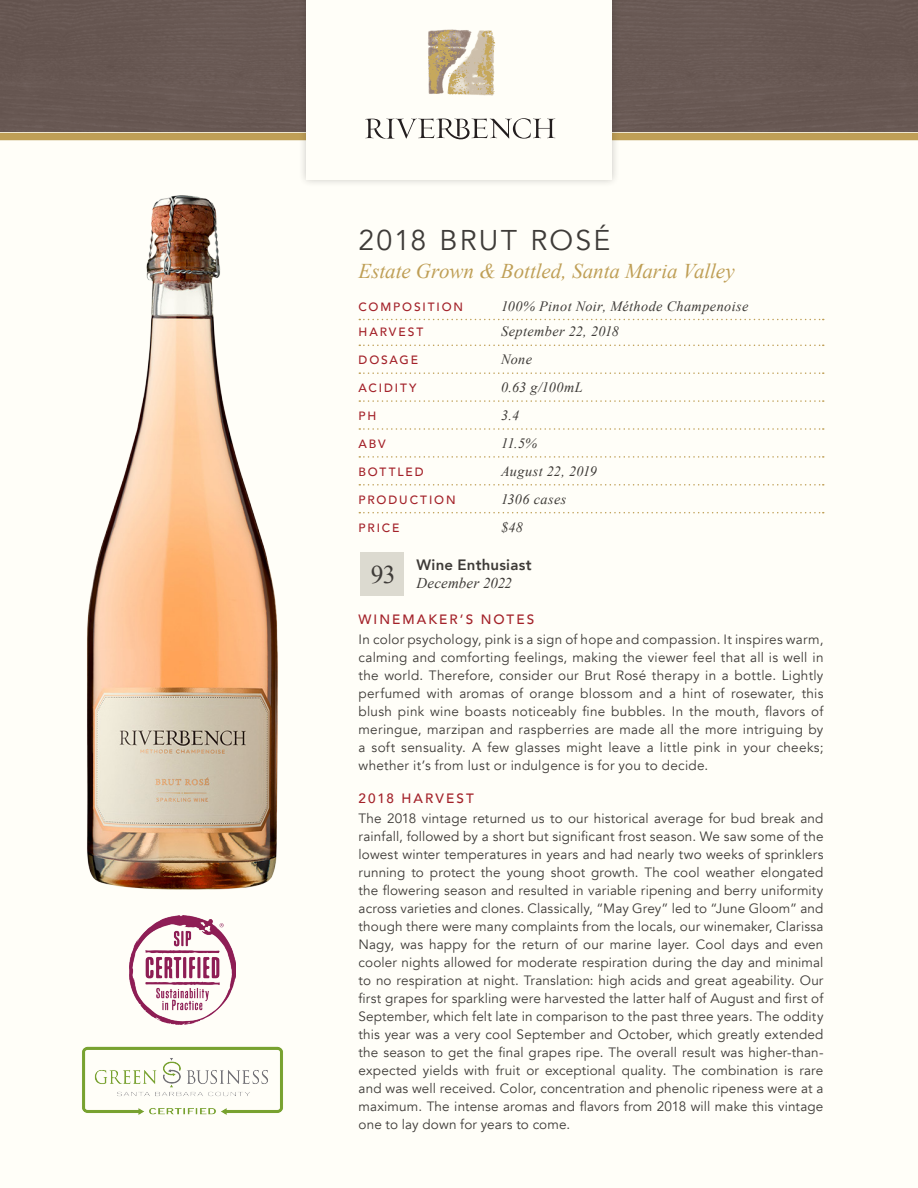
<style>
.page{position:relative;width:918px;height:1188px;background:#fffef8}
.page>*{position:absolute;margin:0;border:0;box-sizing:border-box;transform-origin:0 0}
.t1{font:28.5px "Avenir";letter-spacing:.075em;color:#3e3b38}
.t2{font:25.5px "Times New Roman";color:#3e3b38}
.t3{font:italic 21px "Times New Roman";letter-spacing:-.005em;color:#bf9f56}
.t4{font:800 15px "Avenir";letter-spacing:.015em;color:#3e3b38}
.t5{font:italic 15px "Times New Roman";letter-spacing:.005em;color:#3e3b38}
.t6{font:italic 14.25px "Times New Roman";letter-spacing:.025em;color:#3e3b38}
.t7{font:13.5px/18px "Avenir";letter-spacing:.02em;color:#3e3b38;text-align:justify}
.t8{font:500 13.5px "Avenir";letter-spacing:.155em;color:#a32129}
.t9{font:500 12px "Avenir";letter-spacing:.155em;color:#a32129}
</style>
<div class="page">
<div style="left:0;top:133px;width:918px;height:7px;background:#bf9f56"></div>
<div style="left:0;top:0;width:918px;height:132px;background:#685853"></div>
<div style="left:298px;top:0;width:322px;height:188px;background:#231f20;opacity:.25"></div>
<div style="left:306px;top:0;width:306px;height:179px;background:#fffef8"></div>
<img style="left:428px;top:29px;width:67px;height:67px">
<svg style="left:365px;top:118px;width:190px;height:22px"></svg>
<img style="left:129px;top:917px;width:106px;height:108px">
<img style="left:87px;top:179px;width:219px;height:738px">
<svg style="left:359px;top:319px;width:465px;height:1px"></svg>
<svg style="left:359px;top:345px;width:465px;height:1px"></svg>
<svg style="left:359px;top:372px;width:465px;height:2px"></svg>
<svg style="left:359px;top:400px;width:465px;height:2px"></svg>
<svg style="left:359px;top:428px;width:465px;height:2px"></svg>
<svg style="left:359px;top:456px;width:465px;height:2px"></svg>
<svg style="left:359px;top:484px;width:465px;height:2px"></svg>
<svg style="left:359px;top:512px;width:465px;height:1px"></svg>
<img style="left:82px;top:1046px;width:201px;height:69px">
<div style="left:360px;top:552px;width:43px;height:44px;background:#dcdad0"></div>
<p class="t1" style="left:359px;top:223px;width:253px">2018 BRUT ROSÉ</p>
<p class="t3" style="left:359px;top:256px;width:378px">Estate Grown &amp; Bottled, Santa Maria Valley</p>
<p class="t9" style="left:359px;top:296px;width:106px">COMPOSITION</p>
<p class="t6" style="left:501px;top:296px;width:249px">100% Pinot Noir, Méthode Champenoise</p>
<p class="t9" style="left:359px;top:322px;width:66px">HARVEST</p>
<p class="t6" style="left:501px;top:322px;width:119px">September 22, 2018</p>
<p class="t9" style="left:359px;top:350px;width:61px">DOSAGE</p>
<p class="t6" style="left:501px;top:350px;width:33px">None</p>
<p class="t9" style="left:359px;top:378px;width:60px">ACIDITY</p>
<p class="t6" style="left:501px;top:378px;width:83px">0.63 g/100mL</p>
<p class="t9" style="left:359px;top:405px;width:19px">PH</p>
<p class="t6" style="left:501px;top:405px;width:20px">3.4</p>
<p class="t9" style="left:359px;top:433px;width:29px">ABV</p>
<p class="t6" style="left:501px;top:433px;width:37px">11.5%</p>
<p class="t9" style="left:359px;top:461px;width:67px">BOTTLED</p>
<p class="t6" style="left:501px;top:461px;width:98px">August 22, 2019</p>
<p class="t9" style="left:359px;top:489px;width:99px">PRODUCTION</p>
<p class="t6" style="left:501px;top:489px;width:67px">1306 cases</p>
<p class="t9" style="left:359px;top:517px;width:42px">PRICE</p>
<p class="t6" style="left:501px;top:517px;width:23px">$48</p>
<p class="t2" style="left:371px;top:557px;width:26px">93</p>
<p class="t4" style="left:417px;top:553px;width:116px">Wine Enthusiast</p>
<p class="t5" style="left:417px;top:573px;width:97px">December 2022</p>
<p class="t8" style="left:359px;top:608px;width:177px">WINEMAKER’S NOTES</p>
<p class="t7" style="left:359px;top:630px;width:466px">In color psychology, pink is a sign of hope and compassion. It inspires warm,</p>
<p class="t7" style="left:359px;top:648px;width:466px">calming and comforting feelings, making the viewer feel that all is well in the world. Therefore, consider our Brut Rosé therapy in a bottle. Lightly perfumed with aromas of orange blossom and a hint of rosewater, this blush pink wine boasts noticeably fine bubbles. In the mouth, flavors of meringue, marzipan and raspberries are made all the more intriguing by a soft sensuality. A few glasses might leave a little pink in your cheeks; whether it’s from lust or indulgence is for you to decide.</p>
<p class="t8" style="left:359px;top:787px;width:117px">2018 HARVEST</p>
<p class="t7" style="left:359px;top:809px;width:466px">The 2018 vintage returned us to our historical average for bud break and rainfall, followed by a short but significant frost season. We saw some of the lowest winter temperatures in years and had nearly two weeks of sprinklers running to protect the young shoot growth. The cool weather elongated the flowering season and resulted in variable ripening and berry uniformity across varieties and clones. Classically, “May Grey” led to “June Gloom” and though there were many complaints from the locals, our winemaker, Clarissa Nagy, was happy for the return of our marine layer. Cool days and even cooler nights allowed for moderate respiration during the day and minimal to no respiration at night. Translation: high acids and great ageability. Our first grapes for sparkling were harvested the latter half of August and first of</p>
<p class="t7" style="left:359px;top:1007px;width:466px">September, which felt late in comparison to the past three years. The oddity this year was a very cool September and October, which greatly extended the season to get the final grapes ripe. The overall result was higher-than&shy;expected yields with fruit or exceptional quality. The combination is rare and was well received. Color, concentration and phenolic ripeness were at a maximum. The intense aromas and flavors from 2018 will make this vintage one to lay down for years to come.</p>
</div>
